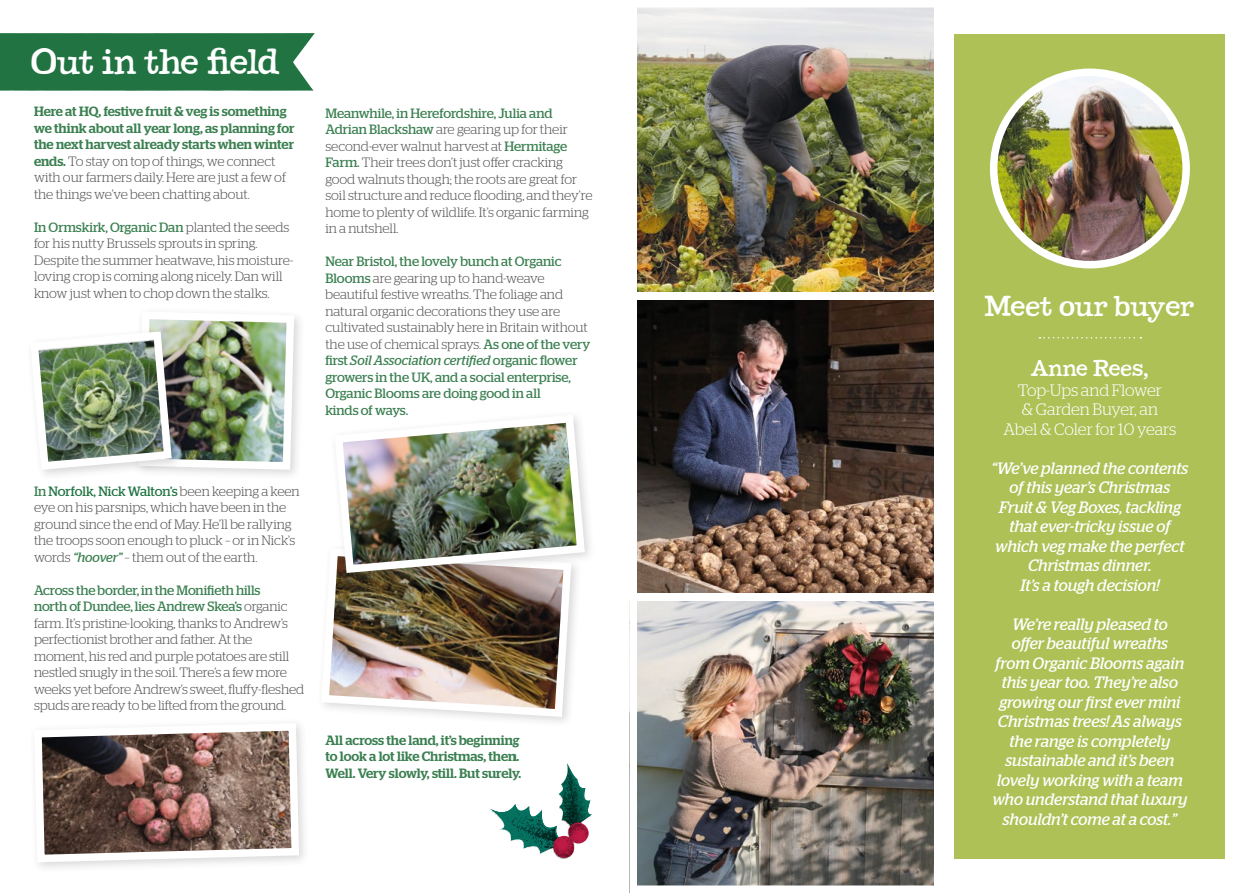
<style>
.page{position:relative;width:1259px;height:893px;background:#fff}
.page>*{position:absolute;margin:0;border:0;box-sizing:border-box;transform-origin:0 0}
.t1{font:35.25px "Applesand Carrots";letter-spacing:-.025em;color:#fff}
.t2{font:28.8px "Applesand Carrots";color:#fff}
.t3{font:22.5px "Applesand Carrots";color:#fff}
.t4{font:italic 16.5px/19.5px "Stag";letter-spacing:-.005em;color:#fff;text-align:center}
.t5{font:300 16.5px/19.5px "Stag";letter-spacing:-.005em;color:#fff;text-align:center}
.t6{font:300 13.5px/16.5px "Stag";letter-spacing:-.005em;color:#555454}
.t7{font:500 13.5px/16.5px "Stag";color:#3b8051}
.s1{font-weight:300;color:#555454}
.s2{font-weight:400;color:#3b8051}
.s3{font-weight:400;font-style:italic;color:#3b8051}
.s4{font-weight:400;color:#217442}
</style>
<div class="page">
<div style="left:955px;top:34px;width:270px;height:825px;background:#adc157"></div>
<img style="left:993px;top:72px;width:193px;height:193px;border-radius:96px">
<div style="left:990px;top:69px;width:200px;height:199px;border:8px solid #fff;border-radius:50%"></div>
<svg style="left:1039px;top:337px;width:102px;height:2px"></svg>
<img style="left:638px;top:9px;width:295px;height:283px">
<img style="left:638px;top:300px;width:295px;height:293px">
<img style="left:638px;top:601px;width:295px;height:283px">
<img style="left:324px;top:584px;width:251px;height:137px">
<svg style="left:0;top:33px;width:315px;height:58px;background:#2b7a4a"></svg>
<img style="left:38px;top:317px;width:260px;height:157px">
<img style="left:39px;top:724px;width:264px;height:142px">
<div style="left:329px;top:410px;width:267px;height:174px;background:#3c3c3b;opacity:.2"></div>
<img style="left:330px;top:411px;width:259px;height:166px">
<svg style="left:490px;top:763px;width:96px;height:91px"></svg>
<img style="left:541px;top:796px;width:51px;height:63px">
<h1 class="t1" style="left:31px;top:39px;width:250px">Out in the field</h1>
<p class="t7" style="left:34px;top:103px;width:262px">Here at HQ, festive fruit &amp; veg is something we think about all year long, as planning for the next harvest already starts when winter ends. <span class="s1">To stay on top of things, we connect with our farmers daily. Here are just a few of the things we’ve been chatting about.</span></p>
<p class="t6" style="left:34px;top:219px;width:261px"><span class="s2">In Ormskirk, Organic Dan</span> planted the seeds for his nutty Brussels sprouts in spring.<br>Despite the summer heatwave, his moisture&shy;loving crop is coming along nicely. Dan will know just when to chop down the stalks.</p>
<p class="t6" style="left:325px;top:104px;width:269px"><span class="s2">Meanwhile, in Herefordshire, Julia and Adrian Blackshaw</span> are gearing up for their second-ever walnut harvest at <span class="s2">Hermitage Farm.</span> Their trees don’t just offer cracking good walnuts though; the roots are great for soil structure and reduce flooding, and they’re home to plenty of wildlife. It’s organic farming in a nutshell.</p>
<p class="t6" style="left:325px;top:253px;width:266px"><span class="s2">Near Bristol, the lovely bunch at Organic Blooms</span> are gearing up to hand-weave beautiful festive wreaths. The foliage and natural organic decorations they use are cultivated sustainably here in Britain without the use of chemical sprays. <span class="s2">As one of the very first</span> <span class="s3">Soil Association certified</span> <span class="s2">organic flower growers in the UK, and a social enterprise, Organic Blooms are doing good in all<br>kinds of ways.</span></p>
<p class="t6" style="left:34px;top:483px;width:267px"><span class="s2">In</span> <span class="s4">Norfolk, Nick Walton’s</span> been keeping a keen eye on his parsnips, which have been in the ground since the end of May. He’ll be rallying the troops soon enough to pluck – or in Nick’s words <span class="s3">“hoover”</span> – them out of the earth.</p>
<p class="t6" style="left:34px;top:582px;width:272px"><span class="s2">Across the border, in the Monifieth hills<br>north of Dundee, lies Andrew Skea’s</span> organic farm. It’s pristine-looking, thanks to Andrew’s perfectionist brother and father. At the moment, his red and purple potatoes are still nestled snugly in the soil. There’s a few more weeks yet before Andrew’s sweet, fluffy-fleshed spuds are ready to be lifted from the ground.</p>
<p class="t7" style="left:325px;top:731px;width:197px">All across the land, it’s beginning to look a lot like Christmas, then.<br>Well. Very slowly, still. But surely.</p>
<h2 class="t2" style="left:984px;top:287px;width:211px">Meet our buyer</h2>
<h3 class="t3" style="left:1031px;top:354px;width:119px">Anne Rees,</h3>
<p class="t5" style="left:1003px;top:380px;width:174px">Top-Ups and Flower<br>&amp; Garden Buyer, an<br>Abel &amp; Coler for 10 years</p>
<p class="t4" style="left:991px;top:458px;width:198px">“We’ve planned the contents of this year’s Christmas<br>Fruit &amp; Veg Boxes, tackling that ever-tricky issue of which veg make the perfect<br>Christmas dinner.<br>It’s a tough decision!</p>
<p class="t4" style="left:992px;top:614px;width:197px">We’re really pleased to<br>offer beautiful wreaths<br>from Organic Blooms again this year too. They’re also growing our first ever mini<br>Christmas trees! As always the range is completely sustainable and it’s been lovely working with a team who understand that luxury shouldn’t come at a cost.”</p>
</div>
